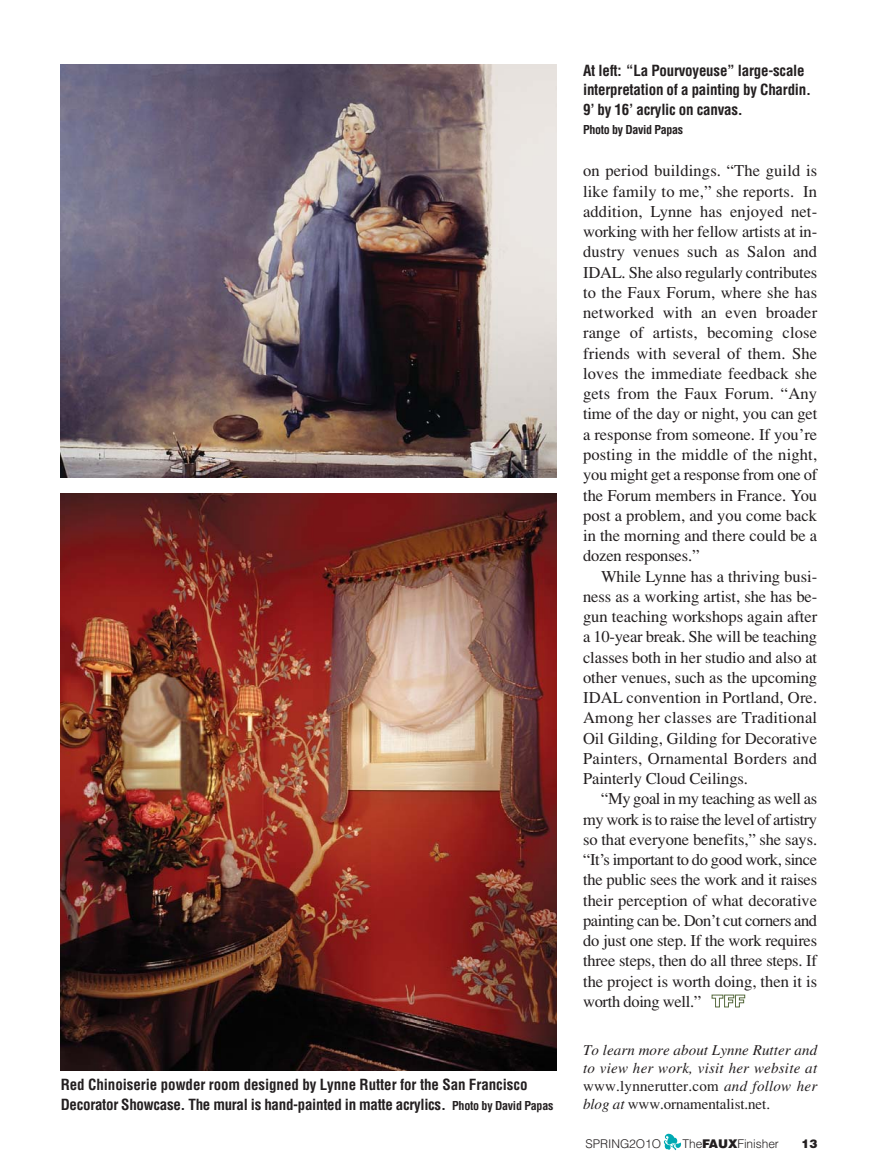
<style>
.page{position:relative;width:878px;height:1175px;background:#fff}
.page>*{position:absolute;margin:0;border:0;box-sizing:border-box;transform-origin:0 0}
.t1{font:16.5px/20.2px "Times";color:#231f20;text-align:justify}
.t2{font:700 condensed 15px/19.5px "Helvetica";letter-spacing:-.015em;color:#231f20}
.t3{font:italic 15px/18px "Times";letter-spacing:.015em;color:#231f20;text-align:justify}
.t4{font:300 12px "Helvetica";letter-spacing:-.005em;color:#231f20}
.t5{font:700 condensed 12px "Helvetica";letter-spacing:-.025em;color:#231f20}
.t6{font:900 12px "Helvetica";color:#231f20}
.s1{font-size:12px}
.s2{font-family:"Helvetica";font-weight:900;color:#fff}
.s3{font-style:normal}
.s4{font-weight:900}
</style>
<div class="page">
<svg style="left:663px;top:1133px;width:18px;height:17px"></svg>
<img style="left:61px;top:494px;width:495px;height:576px">
<img style="left:61px;top:64px;width:495px;height:413px">
<p class="t2" style="left:61px;top:1076px;width:494px">Red Chinoiserie powder room designed by Lynne Rutter for the San Francisco<br>Decorator Showcase. The mural is hand-painted in matte acrylics. <span class="s1">Photo by David Papas</span></p>
<p class="t2" style="left:583px;top:62px;width:229px">At left: “La Pourvoyeuse” large-scale interpretation of a painting by Chardin.<br>9’ by 16’ acrylic on canvas.</p>
<p class="t5" style="left:583px;top:125px;width:102px">Photo by David Papas</p>
<p class="t1" style="left:583px;top:162px;width:236px">on period buildings. “The guild is like family to me,” she reports. In addition, Lynne has enjoyed net&shy;working with her fellow artists at in&shy;dustry venues such as Salon and IDAL. She also regularly contributes to the Faux Forum, where she has networked with an even broader range of artists, becoming close friends with several of them. She loves the immediate feedback she gets from the Faux Forum. “Any time of the day or night, you can get a response from someone. If you’re posting in the middle of the night, you might get a response from one of the Forum members in France. You post a problem, and you come back in the morning and there could be a dozen responses.”</p>
<p class="t1" style="left:583px;top:567px;width:236px;text-indent:18px">While Lynne has a thriving busi&shy;ness as a working artist, she has be&shy;gun teaching workshops again after a 10-year break. She will be teaching classes both in her studio and also at other venues, such as the upcoming IDAL convention in Portland, Ore.<br>Among her classes are Traditional Oil Gilding, Gilding for Decorative Painters, Ornamental Borders and Painterly Cloud Ceilings.</p>
<p class="t1" style="left:583px;top:790px;width:236px;text-indent:18px">“My goal in my teaching as well as my work is to raise the level of artistry so that everyone benefits,” she says. “It’s important to do good work, since the public sees the work and it raises their perception of what decorative painting can be. Don’t cut corners and do just one step. If the work requires three steps, then do all three steps. If the project is worth doing, then it is worth doing well.” <span class="s2">TFF</span></p>
<p class="t3" style="left:583px;top:1042px;width:236px">To learn more about Lynne Rutter and to view her work, visit her website at <span class="s3">www.lynnerutter.com</span> and follow her blog at <span class="s3">www.ornamentalist.net.</span></p>
<p class="t4" style="left:585px;top:1139px;width:77px">SPRING2O1O</p>
<p class="t4" style="left:682px;top:1139px;width:98px">The<span class="s4">FAUX</span>Finisher</p>
<p class="t6" style="left:801px;top:1139px;width:17px">13</p>
</div>
